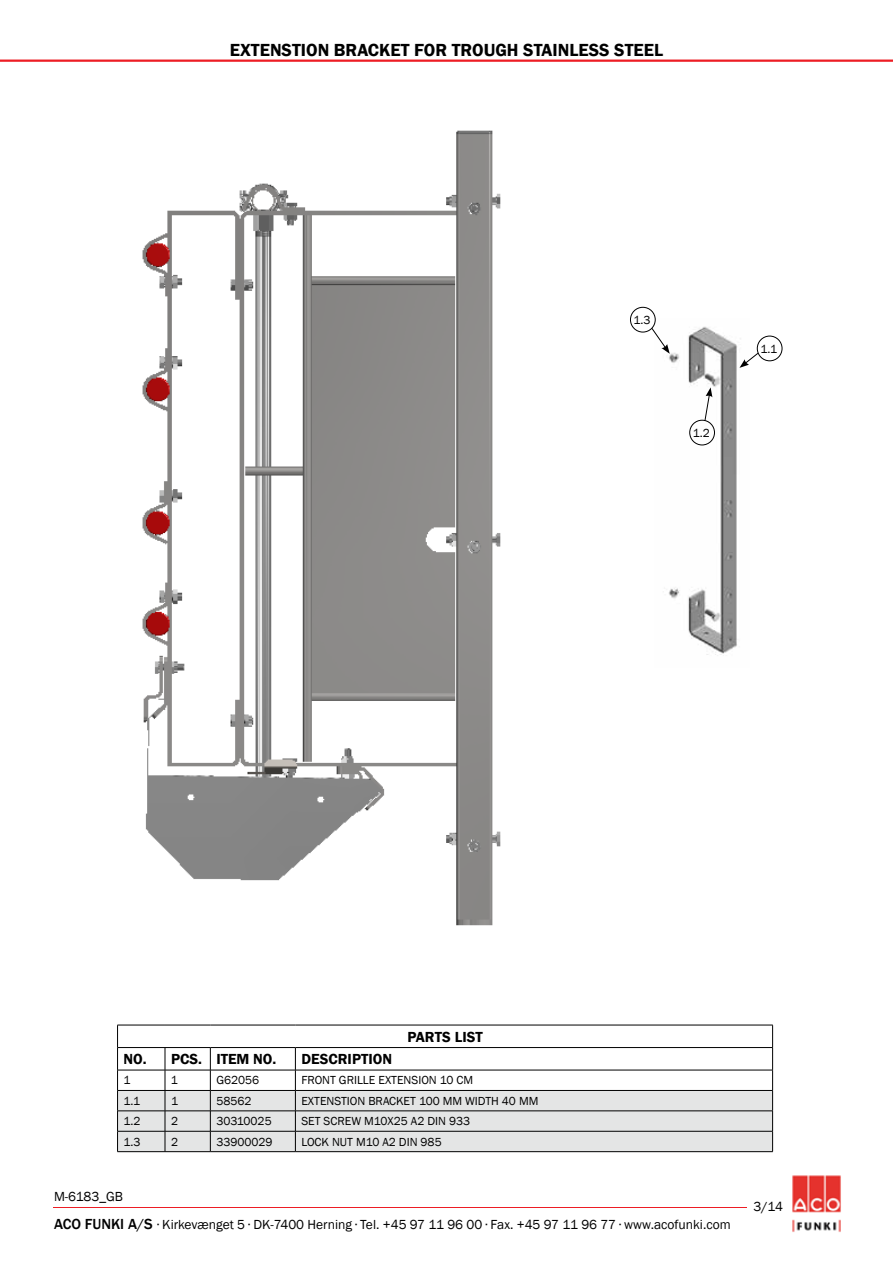
<style>
.page{position:relative;width:893px;height:1263px;background:#fff}
.page>*{position:absolute;margin:0;border:0;box-sizing:border-box;transform-origin:0 0}
.t1{font:600 18px "Franklin Gothic";color:#000}
.t2{font:600 15px "Franklin Gothic";color:#000}
.t3{font:13.5px "Franklin Gothic";color:#000}
.t4{font:12px "Franklin Gothic";color:#000}
.s1{font-weight:500;font-size:15px}
</style>
<div class="page">
<hr style="left:0;top:60px;width:893px;height:2px;background:#ed1d24">
<img style="left:792px;top:1175px;width:49px;height:57px">
<hr style="left:53px;top:1207px;width:693px;height:1px;background:#ed1d24">
<img style="left:142px;top:130px;width:359px;height:796px">
<img style="left:655px;top:323px;width:86px;height:332px">
<div style="left:689px;top:420px;width:26px;height:25px;border:1px solid #000;border-radius:50%"></div>
<div style="left:757px;top:336px;width:25px;height:25px;border:1px solid #000;border-radius:50%"></div>
<div style="left:630px;top:307px;width:26px;height:25px;border:1px solid #000;border-radius:50%"></div>
<svg style="left:651px;top:327px;width:19px;height:27px"></svg>
<svg style="left:739px;top:352px;width:20px;height:16px"></svg>
<svg style="left:704px;top:387px;width:8px;height:34px"></svg>
<svg style="left:117px;top:1025px;width:656px;height:126px"></svg>
<hr style="left:117px;top:1151px;width:48px;height:1px;background:#000">
<hr style="left:165px;top:1151px;width:45px;height:1px;background:#000">
<hr style="left:210px;top:1151px;width:85px;height:1px;background:#000">
<hr style="left:295px;top:1151px;width:478px;height:1px;background:#000">
<h1 class="t1" style="left:230px;top:39px;width:435px">EXTENSTION BRACKET FOR TROUGH STAINLESS STEEL</h1>
<p class="t4" style="left:634px;top:312px;width:18px">1.3</p>
<p class="t4" style="left:693px;top:425px;width:18px">1.2</p>
<p class="t4" style="left:761px;top:341px;width:18px">1.1</p>
<p class="t2" style="left:407px;top:1027px;width:77px">PARTS LIST</p>
<p class="t2" style="left:124px;top:1050px;width:154px">NO. PCS. ITEM NO.</p>
<p class="t2" style="left:301px;top:1050px;width:92px">DESCRIPTION</p>
<p class="t4" style="left:124px;top:1073px;width:9px">1</p>
<p class="t4" style="left:171px;top:1073px;width:9px">1</p>
<p class="t4" style="left:216px;top:1073px;width:44px">G62056</p>
<p class="t4" style="left:301px;top:1073px;width:173px">FRONT GRILLE EXTENSION 10 CM</p>
<p class="t4" style="left:124px;top:1093px;width:18px">1.1</p>
<p class="t4" style="left:171px;top:1093px;width:9px">1</p>
<p class="t4" style="left:216px;top:1093px;width:37px">58562</p>
<p class="t4" style="left:301px;top:1093px;width:239px">EXTENSTION BRACKET 100 MM WIDTH 40 MM</p>
<p class="t4" style="left:124px;top:1114px;width:18px">1.2</p>
<p class="t4" style="left:171px;top:1114px;width:9px">2</p>
<p class="t4" style="left:216px;top:1114px;width:57px">30310025</p>
<p class="t4" style="left:301px;top:1114px;width:170px">SET SCREW M10X25 A2 DIN 933</p>
<p class="t4" style="left:124px;top:1134px;width:18px">1.3</p>
<p class="t4" style="left:171px;top:1134px;width:9px">2</p>
<p class="t4" style="left:216px;top:1134px;width:58px">33900029</p>
<p class="t4" style="left:301px;top:1134px;width:142px">LOCK NUT M10 A2 DIN 985</p>
<p class="t3" style="left:54px;top:1188px;width:70px">M-6183_GB</p>
<p class="t3" style="left:54px;top:1216px;width:678px"><span class="s1">ACO FUNKI A/S</span> ∙ Kirkevænget 5 ∙ DK-7400 Herning ∙ Tel. +45 97 11 96 00 ∙ Fax. +45 97 11 96 77 ∙ www.acofunki.com</p>
<p class="t3" style="left:753px;top:1198px;width:31px">3/14</p>
</div>
